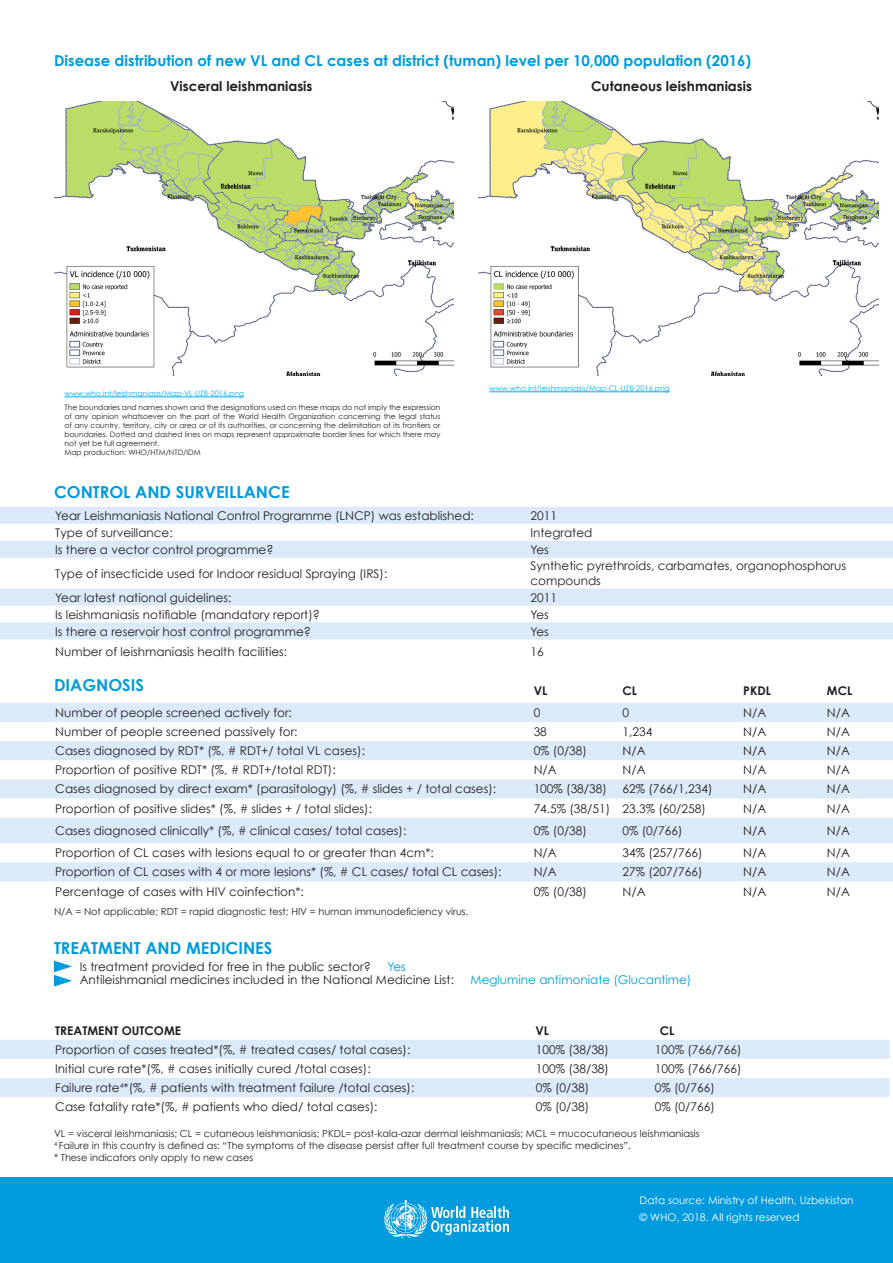
<style>
.page{position:relative;width:893px;height:1263px;background:#fff}
.page>*{position:absolute;margin:0;border:0;box-sizing:border-box;transform-origin:0 0}
.t1{font:700 16.5px "Century Gothic";color:#009bde}
.t2{font:700 15px "Century Gothic";color:#009bde}
.t3{font:700 13.5px "Century Gothic";color:#231f20}
.t4{font:12px/14.4px "Century Gothic";color:#231f20}
.t5{font:12px "Century Gothic";color:#009bde}
.t6{font:700 12px "Century Gothic";color:#231f20}
.t7{font:10.5px "Century Gothic";color:#fff}
.t8{font:9.75px "Century Gothic";color:#231f20}
.t9{font:7.5px/9px "Century Gothic";color:#231f20;text-align:justify}
.hyperlink{font:7.5px "Century Gothic";color:#00aeef}
</style>
<div class="page">
<svg style="left:0;top:703px;width:893px;height:178px;fill:#daeaf9"></svg>
<svg style="left:0;top:507px;width:893px;height:132px;fill:#e2eefa"></svg>
<svg style="left:0;top:1040px;width:890px;height:57px;fill:#daeaf9"></svg>
<div style="left:0;top:1178px;width:893px;height:85px;background:#009bde"></div>
<svg style="left:384px;top:1200px;width:125px;height:38px"></svg>
<svg style="left:54px;top:960px;width:18px;height:26px"></svg>
<hr style="left:65px;top:397px;width:179px;height:1px;background:#00aeef">
<img style="left:54px;top:101px;width:400px;height:274px">
<hr style="left:489px;top:392px;width:181px;height:1px;background:#00aeef">
<img style="left:479px;top:101px;width:399px;height:274px">
<p class="t2" style="left:54px;top:51px;width:699px">Disease distribution of new VL and CL cases at district (tuman) level per 10,000 population (2016)</p>
<p class="t3" style="left:170px;top:78px;width:144px">Visceral leishmaniasis</p>
<p class="t3" style="left:591px;top:78px;width:162px">Cutaneous leishmaniasis</p>
<p class="hyperlink" style="left:65px;top:389px;width:181px">www.who.int/leishmaniasis/Map-VL-UZB-2016.png</p>
<p class="t9" style="left:65px;top:402px;width:377px">The boundaries and names shown and the designations used on these maps do not imply the expression of any opinion whatsoever on the part of the World Health Organization concerning the legal status of any country, territory, city or area or of its authorities, or concerning the delimitation of its frontiers or boundaries. Dotted and dashed lines on maps represent approximate border lines for which there may not yet be full agreement.</p>
<p class="t9" style="left:65px;top:447px;width:138px">Map production: WHO/HTM/NTD/IDM</p>
<p class="t1" style="left:54px;top:482px;width:237px">CONTROL AND SURVEILLANCE</p>
<p class="hyperlink" style="left:489px;top:384px;width:182px">www.who.int/leishmaniasis/Map-CL-UZB-2016.png</p>
<p class="t4" style="left:55px;top:508px;width:420px">Year Leishmaniasis National Control Programme (LNCP) was established:</p>
<p class="t4" style="left:530px;top:508px;width:28px">2011</p>
<p class="t4" style="left:55px;top:525px;width:119px">Type of surveillance:</p>
<p class="t4" style="left:530px;top:525px;width:63px">Integrated</p>
<p class="t4" style="left:55px;top:542px;width:220px">Is there a vector control programme?</p>
<p class="t4" style="left:530px;top:542px;width:20px">Yes</p>
<p class="t4" style="left:55px;top:566px;width:334px">Type of insecticide used for Indoor residual Spraying (IRS):</p>
<p class="t4" style="left:530px;top:559px;width:317px">Synthetic pyrethroids, carbamates, organophosphorus compounds</p>
<p class="t4" style="left:55px;top:590px;width:178px">Year latest national guidelines:</p>
<p class="t4" style="left:530px;top:590px;width:28px">2011</p>
<p class="t4" style="left:55px;top:607px;width:266px">Is leishmaniasis notifiable (mandatory report)?</p>
<p class="t4" style="left:530px;top:607px;width:20px">Yes</p>
<p class="t4" style="left:55px;top:624px;width:257px">Is there a reservoir host control programme?</p>
<p class="t4" style="left:530px;top:624px;width:20px">Yes</p>
<p class="t4" style="left:55px;top:644px;width:233px">Number of leishmaniasis health facilities:</p>
<p class="t4" style="left:530px;top:644px;width:15px">16</p>
<p class="t1" style="left:54px;top:675px;width:92px">DIAGNOSIS</p>
<p class="t6" style="left:534px;top:683px;width:15px">VL</p>
<p class="t6" style="left:622px;top:683px;width:16px">CL</p>
<p class="t6" style="left:743px;top:683px;width:29px">PKDL</p>
<p class="t6" style="left:827px;top:683px;width:27px">MCL</p>
<p class="t4" style="left:55px;top:705px;width:238px">Number of people screened actively for:</p>
<p class="t4" style="left:534px;top:705px;width:8px">0</p>
<p class="t4" style="left:622px;top:705px;width:8px">0</p>
<p class="t4" style="left:743px;top:705px;width:25px">N/A</p>
<p class="t4" style="left:827px;top:705px;width:25px">N/A</p>
<p class="t4" style="left:55px;top:724px;width:244px">Number of people screened passively for:</p>
<p class="t4" style="left:534px;top:724px;width:15px">38</p>
<p class="t4" style="left:622px;top:724px;width:31px">1,234</p>
<p class="t4" style="left:743px;top:724px;width:25px">N/A</p>
<p class="t4" style="left:827px;top:724px;width:25px">N/A</p>
<p class="t4" style="left:55px;top:743px;width:311px">Cases diagnosed by RDT* (%, # RDT+/ total VL cases):</p>
<p class="t4" style="left:534px;top:743px;width:55px">0% (0/38)</p>
<p class="t4" style="left:622px;top:743px;width:25px">N/A</p>
<p class="t4" style="left:743px;top:743px;width:25px">N/A</p>
<p class="t4" style="left:827px;top:743px;width:25px">N/A</p>
<p class="t4" style="left:55px;top:763px;width:282px">Proportion of positive RDT* (%, # RDT+/total RDT):</p>
<p class="t4" style="left:534px;top:763px;width:25px">N/A</p>
<p class="t4" style="left:622px;top:763px;width:25px">N/A</p>
<p class="t4" style="left:743px;top:763px;width:25px">N/A</p>
<p class="t4" style="left:827px;top:763px;width:25px">N/A</p>
<p class="t4" style="left:55px;top:782px;width:442px">Cases diagnosed by direct exam* (parasitology) (%, # slides + / total cases):</p>
<p class="t4" style="left:534px;top:782px;width:75px">100% (38/38)</p>
<p class="t4" style="left:622px;top:782px;width:91px">62% (766/1,234)</p>
<p class="t4" style="left:743px;top:782px;width:25px">N/A</p>
<p class="t4" style="left:827px;top:782px;width:25px">N/A</p>
<p class="t4" style="left:55px;top:801px;width:318px">Proportion of positive slides* (%, # slides + / total slides):</p>
<p class="t4" style="left:534px;top:801px;width:78px">74.5% (38/51)</p>
<p class="t4" style="left:622px;top:801px;width:85px">23.3% (60/258)</p>
<p class="t4" style="left:743px;top:801px;width:25px">N/A</p>
<p class="t4" style="left:827px;top:801px;width:25px">N/A</p>
<p class="t4" style="left:55px;top:823px;width:353px">Cases diagnosed clinically* (%, # clinical cases/ total cases):</p>
<p class="t4" style="left:534px;top:823px;width:55px">0% (0/38)</p>
<p class="t4" style="left:622px;top:823px;width:61px">0% (0/766)</p>
<p class="t4" style="left:743px;top:823px;width:25px">N/A</p>
<p class="t4" style="left:827px;top:823px;width:25px">N/A</p>
<p class="t4" style="left:55px;top:845px;width:380px">Proportion of CL cases with lesions equal to or greater than 4cm*:</p>
<p class="t4" style="left:534px;top:845px;width:25px">N/A</p>
<p class="t4" style="left:622px;top:845px;width:81px">34% (257/766)</p>
<p class="t4" style="left:743px;top:845px;width:25px">N/A</p>
<p class="t4" style="left:827px;top:845px;width:25px">N/A</p>
<p class="t4" style="left:55px;top:865px;width:448px">Proportion of CL cases with 4 or more lesions* (%, # CL cases/ total CL cases):</p>
<p class="t4" style="left:534px;top:865px;width:25px">N/A</p>
<p class="t4" style="left:622px;top:865px;width:81px">27% (207/766)</p>
<p class="t4" style="left:743px;top:865px;width:25px">N/A</p>
<p class="t4" style="left:827px;top:865px;width:25px">N/A</p>
<p class="t4" style="left:55px;top:884px;width:250px">Percentage of cases with HIV coinfection*:</p>
<p class="t4" style="left:534px;top:884px;width:55px">0% (0/38)</p>
<p class="t4" style="left:622px;top:884px;width:25px">N/A</p>
<p class="t4" style="left:743px;top:884px;width:25px">N/A</p>
<p class="t4" style="left:827px;top:884px;width:25px">N/A</p>
<p class="t8" style="left:54px;top:906px;width:416px">N/A = Not applicable; RDT = rapid diagnostic test; HIV = human immunodeficiency virus.</p>
<p class="t1" style="left:54px;top:937px;width:220px">TREATMENT AND MEDICINES</p>
<p class="t4" style="left:80px;top:959px;width:293px">Is treatment provided for free in the public sector?</p>
<p class="t5" style="left:387px;top:959px;width:20px">Yes</p>
<p class="t4" style="left:80px;top:972px;width:376px">Antileishmanial medicines included in the National Medicine List:</p>
<p class="t5" style="left:471px;top:972px;width:222px">Meglumine antimoniate (Glucantime)</p>
<p class="t6" style="left:55px;top:1023px;width:127px">TREATMENT OUTCOME</p>
<p class="t6" style="left:535px;top:1023px;width:15px">VL</p>
<p class="t6" style="left:660px;top:1023px;width:16px">CL</p>
<p class="t4" style="left:55px;top:1042px;width:357px">Proportion of cases treated*(%, # treated cases/ total cases):</p>
<p class="t4" style="left:536px;top:1042px;width:75px">100% (38/38)</p>
<p class="t4" style="left:655px;top:1042px;width:88px">100% (766/766)</p>
<p class="t4" style="left:55px;top:1061px;width:317px">Initial cure rate*(%, # cases initially cured /total cases):</p>
<p class="t4" style="left:536px;top:1061px;width:75px">100% (38/38)</p>
<p class="t4" style="left:655px;top:1061px;width:88px">100% (766/766)</p>
<p class="t4" style="left:55px;top:1080px;width:361px">Failure rate<sup>4</sup>*(%, # patients with treatment failure /total cases):</p>
<p class="t4" style="left:536px;top:1080px;width:55px">0% (0/38)</p>
<p class="t4" style="left:655px;top:1080px;width:61px">0% (0/766)</p>
<p class="t4" style="left:55px;top:1099px;width:324px">Case fatality rate*(%, # patients who died/ total cases):</p>
<p class="t4" style="left:536px;top:1099px;width:55px">0% (0/38)</p>
<p class="t4" style="left:655px;top:1099px;width:61px">0% (0/766)</p>
<p class="t8" style="left:54px;top:1128px;width:647px">VL = visceral leishmaniasis; CL = cutaneous leishmaniasis; PKDL= post-kala-azar dermal leishmaniasis; MCL = mucocutaneous leishmaniasis</p>
<p class="t8" style="left:54px;top:1140px;width:578px"><sup>4</sup> Failure in this country is defined as: “The symptoms of the disease persist after full treatment course by specific medicines”.</p>
<p class="t8" style="left:54px;top:1152px;width:201px">* These indicators only apply to new cases</p>
<p class="t7" style="left:639px;top:1194px;width:216px">Data source: Ministry of Health, Uzbekistan</p>
<p class="t7" style="left:639px;top:1210px;width:162px">© WHO, 2018. All rights reserved</p>
</div>
